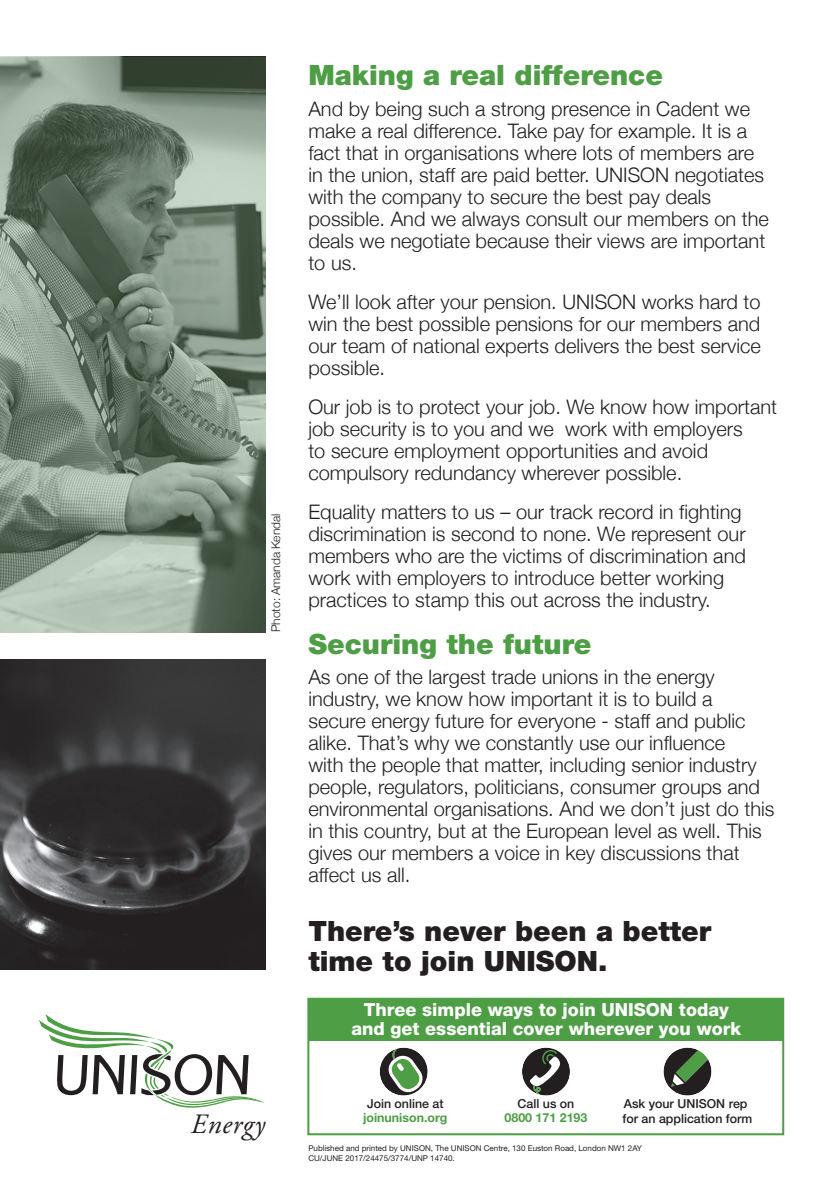
<style>
.page{position:relative;width:840px;height:1191px;background:#fff}
.page>*{position:absolute;margin:0;border:0;box-sizing:border-box;transform-origin:0 0}
.t1{font:900 28px/30px "Helvetica Neue";color:#231f20}
.t2{font:900 28px "Helvetica Neue";color:#4d9e45}
.t3{font:italic 28px "Adobe Garamond Pro";letter-spacing:.025em;color:#231f20}
.t4{font:300 20px/22px "Helvetica Neue";color:#231f20}
.t5{font:800 18px/19.2px "Helvetica Neue";color:#fff;text-align:center}
.t6{font:500 12.4px/14.8px "Helvetica Neue";color:#231f20}
.t7{font:700 12.4px "Helvetica Neue";color:#4d9e45}
.t8{font:300 12px "Helvetica Neue";color:#231f20}
.t9{font:8px/10px "Helvetica Neue";color:#231f20}
</style>
<div class="page">
<svg style="left:39px;top:1014px;width:225px;height:94px"></svg>
<img style="left:0;top:659px;width:266px;height:310px">
<div style="left:308px;top:999px;width:474px;height:41px;background:#4d9e45"></div>
<svg style="left:379px;top:1047px;width:48px;height:48px"></svg>
<svg style="left:663px;top:1047px;width:48px;height:48px"></svg>
<svg style="left:522px;top:1047px;width:47px;height:48px"></svg>
<div style="left:307px;top:997px;width:476px;height:138px;border:2px solid #4d9e45"></div>
<svg style="left:0;top:57px;width:266px;height:575px;background:#7f8f80"></svg>
<p class="t8" style="left:266px;top:632px;width:120px;rotate:-90deg">Photo: Amanda Kendal</p>
<h1 class="t3" style="left:191px;top:1107px;width:76px">Energy</h1>
<h1 class="t2" style="left:308px;top:58px;width:356px">Making a real difference</h1>
<p class="t4" style="left:308px;top:96px;width:462px">And by being such a strong presence in Cadent we make a real difference. Take pay for example. It is a fact that in organisations where lots of members are in the union, staff are paid better. UNISON negotiates with the company to secure the best pay deals possible. And we always consult our members on the deals we negotiate because their views are important to us.</p>
<p class="t4" style="left:308px;top:289px;width:453px;text-align:justify">We’ll look after your pension. UNISON works hard to win the best possible pensions for our members and our team of national experts delivers the best service possible.</p>
<p class="t4" style="left:308px;top:394px;width:470px">Our job is to protect your job. We know how important job security is to you and we work with employers<br>to secure employment opportunities and avoid compulsory redundancy wherever possible.</p>
<p class="t4" style="left:308px;top:499px;width:439px">Equality matters to us – our track record in fighting discrimination is second to none. We represent our members who are the victims of discrimination and work with employers to introduce better working practices to stamp this out across the industry.</p>
<h1 class="t2" style="left:308px;top:627px;width:284px">Securing the future</h1>
<p class="t4" style="left:308px;top:664px;width:467px">As one of the largest trade unions in the energy industry, we know how important it is to build a secure energy future for everyone - staff and public alike. That’s why we constantly use our influence<br>with the people that matter, including senior industry people, regulators, politicians, consumer groups and environmental organisations. And we don’t just do this in this country, but at the European level as well. This gives our members a voice in key discussions that affect us all.</p>
<h1 class="t1" style="left:308px;top:915px;width:404px">There’s never been a better time to join UNISON.</h1>
<p class="t5" style="left:351px;top:999px;width:391px">Three simple ways to join UNISON today and get essential cover wherever you work</p>
<p class="t6" style="left:367px;top:1096px;width:78px">Join online at</p>
<p class="t7" style="left:363px;top:1109px;width:86px">joinunison.org</p>
<p class="t6" style="left:517px;top:1096px;width:58px">Call us on</p>
<p class="t7" style="left:504px;top:1109px;width:84px">0800 171 2193</p>
<p class="t6" style="left:622px;top:1096px;width:131px">Ask your UNISON rep for an application form</p>
<p class="t9" style="left:308px;top:1142px;width:335px">Published and printed by UNISON, The UNISON Centre, 130 Euston Road, London NW1 2AY<br>CU/JUNE 2017/24475/3774/UNP 14740.</p>
</div>
